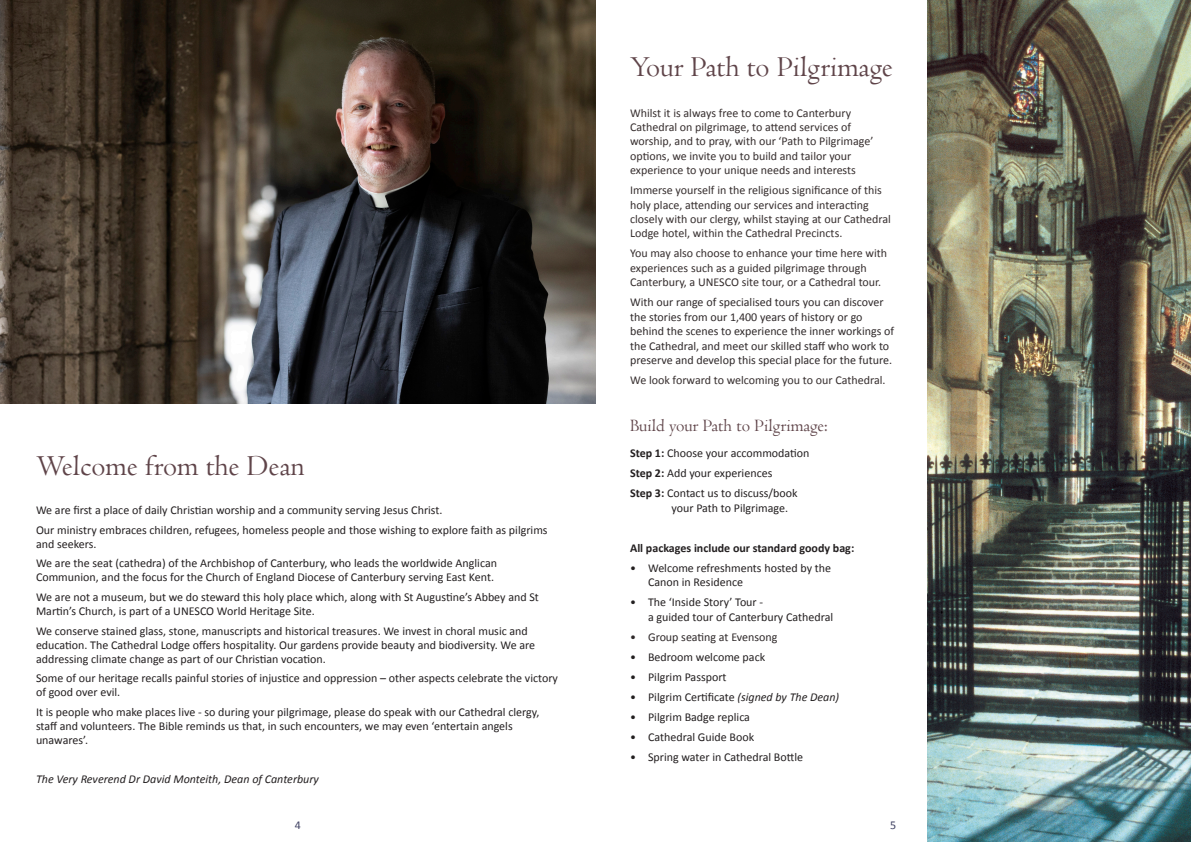
<style>
.page{position:relative;width:1191px;height:842px;background:#fff}
.page>*{position:absolute;margin:0;border:0;box-sizing:border-box;transform-origin:0 0}
.Super_A_Head{font:30px "Centaur";color:#5f4449}
.t1{font:18px "Centaur";color:#5f4449}
.t2{font:12px/14px "Calibri";color:#231f20}
.t3{font:12px/14.4px "Calibri";color:#362e2e}
.t4{font:12px/14.4px "Calibri";color:#2f292a}
.t5{font:italic 12px "Calibri";color:#231f20}
.t6{font:700 12px "Calibri";color:#231f20}
.A_Head{font:12px "Calibri";color:#404263}
.s1{font-weight:700}
.s2{font-style:italic}
</style>
<div class="page">
<img style="left:927px;top:0;width:264px;height:842px">
<img style="left:0;top:0;width:595px;height:404px">
<p class="Super_A_Head" style="left:36px;top:447px;width:270px">Welcome from the Dean</p>
<p class="t2" style="left:36px;top:503px;width:408px">We are first a place of daily Christian worship and a community serving Jesus Christ.</p>
<p class="t2" style="left:36px;top:522px;width:513px">Our ministry embraces children, refugees, homeless people and those wishing to explore faith as pilgrims and seekers.</p>
<p class="t2" style="left:36px;top:556px;width:462px">We are the seat (cathedra) of the Archbishop of Canterbury, who leads the worldwide Anglican<br>Communion, and the focus for the Church of England Diocese of Canterbury serving East Kent.</p>
<p class="t2" style="left:36px;top:590px;width:504px">We are not a museum, but we do steward this holy place which, along with St Augustine’s Abbey and St<br>Martin’s Church, is part of a UNESCO World Heritage Site.</p>
<p class="t2" style="left:36px;top:623px;width:500px">We conserve stained glass, stone, manuscripts and historical treasures. We invest in choral music and education. The Cathedral Lodge offers hospitality. Our gardens provide beauty and biodiversity. We are addressing climate change as part of our Christian vocation.</p>
<p class="t2" style="left:36px;top:671px;width:523px">Some of our heritage recalls painful stories of injustice and oppression – other aspects celebrate the victory of good over evil.</p>
<p class="t2" style="left:36px;top:705px;width:505px">It is people who make places live - so during your pilgrimage, please do speak with our Cathedral clergy, staff and volunteers. The Bible reminds us that, in such encounters, we may even ‘entertain angels unawares’.</p>
<p class="t5" style="left:36px;top:771px;width:284px">The Very Reverend Dr David Monteith, Dean of Canterbury</p>
<p class="Super_A_Head" style="left:630px;top:49px;width:264px">Your Path to Pilgrimage</p>
<p class="t3" style="left:630px;top:105px;width:245px">Whilst it is always free to come to Canterbury Cathedral on pilgrimage, to attend services of worship, and to pray, with our ‘Path to Pilgrimage’ options, we invite you to build and tailor your experience to your unique needs and interests</p>
<p class="t3" style="left:630px;top:183px;width:262px">Immerse yourself in the religious significance of this holy place, attending our services and interacting closely with our clergy, whilst staying at our Cathedral Lodge hotel, within the Cathedral Precincts.</p>
<p class="t3" style="left:630px;top:246px;width:258px">You may also choose to enhance your time here with experiences such as a guided pilgrimage through<br>Canterbury, a UNESCO site tour, or a Cathedral tour.</p>
<p class="t4" style="left:630px;top:295px;width:266px">With our range of specialised tours you can discover the stories from our 1,400 years of history or go behind the scenes to experience the inner workings of the Cathedral, and meet our skilled staff who work to preserve and develop this special place for the future.</p>
<p class="t3" style="left:630px;top:372px;width:257px">We look forward to welcoming you to our Cathedral.</p>
<p class="t1" style="left:630px;top:415px;width:199px">Build your Path to Pilgrimage:</p>
<p class="t2" style="left:630px;top:446px;width:181px"><span class="s1">Step 1:</span> Choose your accommodation</p>
<p class="t2" style="left:630px;top:466px;width:144px"><span class="s1">Step 2:</span> Add your experiences</p>
<p class="t2" style="left:671px;top:486px;width:128px;line-height:14.4px;text-indent:-41px"><span class="s1">Step 3:</span> Contact us to discuss/book your Path to Pilgrimage.</p>
<p class="t6" style="left:630px;top:539px;width:226px">All packages include our standard goody bag:</p>
<p class="t2" style="left:648px;top:560px;width:185px;line-height:14.4px;text-indent:-18px">• Welcome refreshments hosted by the<br>Canon in Residence</p>
<p class="t2" style="left:648px;top:595px;width:187px;line-height:14.4px;text-indent:-18px">• The ‘Inside Story’ Tour -<br>a guided tour of Canterbury Cathedral</p>
<p class="t4" style="left:630px;top:629px;width:149px">• Group seating at Evensong</p>
<p class="t2" style="left:630px;top:649px;width:137px">• Bedroom welcome pack</p>
<p class="t2" style="left:630px;top:670px;width:98px">• Pilgrim Passport</p>
<p class="t2" style="left:630px;top:690px;width:211px">• Pilgrim Certificate <span class="s2">(signed by The Dean)</span></p>
<p class="t2" style="left:630px;top:710px;width:121px">• Pilgrim Badge replica</p>
<p class="t2" style="left:630px;top:730px;width:126px">• Cathedral Guide Book</p>
<p class="t2" style="left:630px;top:750px;width:174px">• Spring water in Cathedral Bottle</p>
<p class="A_Head" style="left:295px;top:817px;width:8px">4</p>
<p class="A_Head" style="left:890px;top:817px;width:8px">5</p>
</div>
